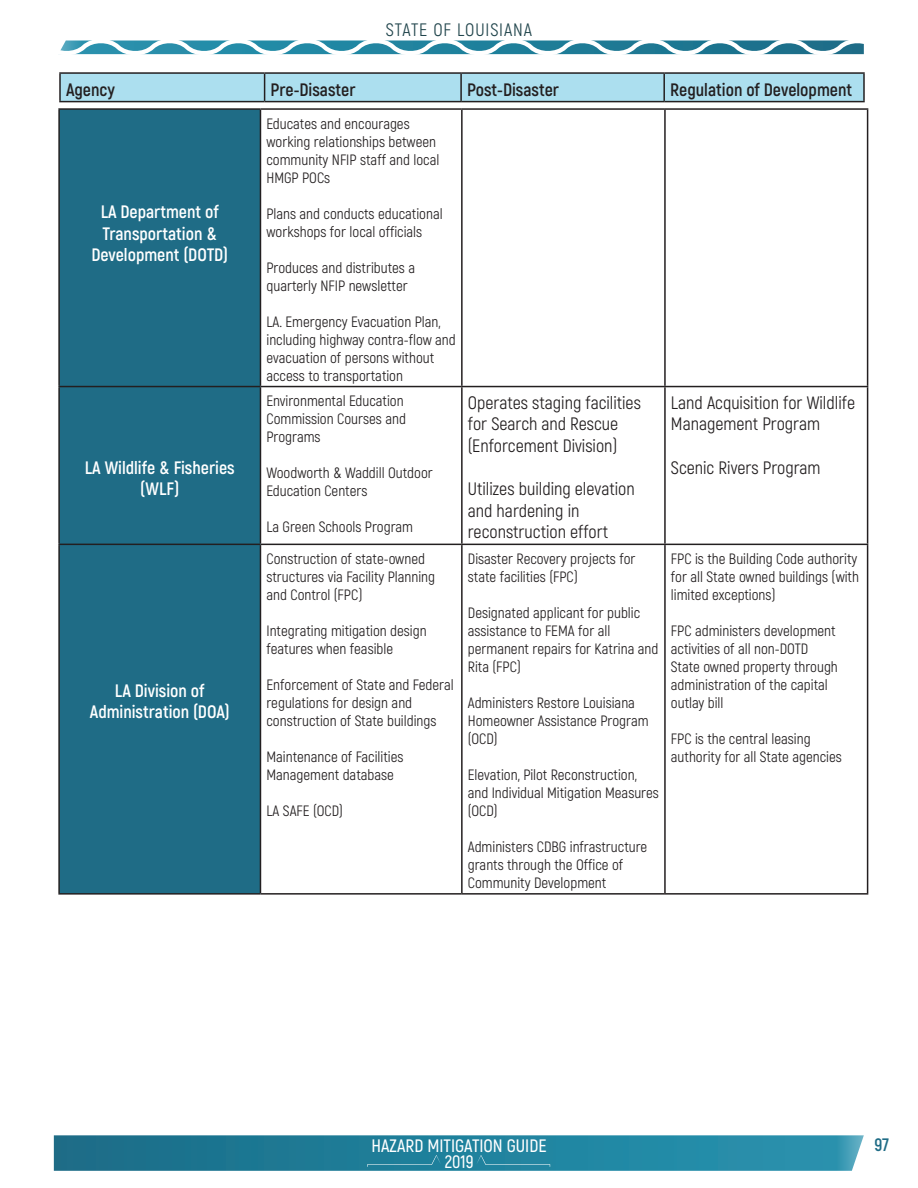
<style>
.page{position:relative;width:918px;height:1188px;background:#fff}
.page>*{position:absolute;margin:0;border:0;box-sizing:border-box;transform-origin:0 0}
.t1{font:18px/21.6px "Akrobat";color:#231f20}
.t2{font:700 18px/21.6px "Akrobat";color:#fff;text-align:center}
.t3{font:700 18px "Akrobat";color:#231f20}
.t4{font:600 18px/15.6px "Akrobat";color:#fff;text-align:center}
.t5{font:18px "Akrobat";letter-spacing:.05em;color:#21454c}
.t6{font:700 18px "Akrobat";color:#1f6c86}
.t7{font:15px/18px "Akrobat";color:#231f20}
</style>
<div class="page">
<svg style="left:60px;top:40px;width:804px;height:15px"></svg>
<svg style="left:54px;top:1135px;width:810px;height:36px;background:#27839e"></svg>
<div style="left:60px;top:110px;width:200px;height:783px;background:#1f6c86"></div>
<hr style="left:58px;top:108px;width:202px;height:2px;background:#231f20">
<hr style="left:58px;top:110px;width:2px;height:276px;background:#231f20">
<hr style="left:260px;top:108px;width:202px;height:2px;background:#231f20">
<hr style="left:260px;top:110px;width:1px;height:276px;background:#231f20">
<hr style="left:462px;top:108px;width:203px;height:2px;background:#231f20">
<hr style="left:461px;top:110px;width:2px;height:276px;background:#231f20">
<hr style="left:665px;top:108px;width:203px;height:2px;background:#231f20">
<hr style="left:664px;top:110px;width:2px;height:276px;background:#231f20">
<hr style="left:867px;top:110px;width:1px;height:276px;background:#231f20">
<hr style="left:58px;top:386px;width:202px;height:1px;background:#231f20">
<hr style="left:58px;top:387px;width:2px;height:157px;background:#231f20">
<hr style="left:260px;top:386px;width:202px;height:1px;background:#231f20">
<hr style="left:260px;top:387px;width:1px;height:157px;background:#231f20">
<hr style="left:462px;top:386px;width:203px;height:1px;background:#231f20">
<hr style="left:461px;top:387px;width:2px;height:157px;background:#231f20">
<hr style="left:665px;top:386px;width:203px;height:1px;background:#231f20">
<hr style="left:664px;top:387px;width:2px;height:157px;background:#231f20">
<hr style="left:867px;top:387px;width:1px;height:157px;background:#231f20">
<hr style="left:58px;top:544px;width:202px;height:1px;background:#231f20">
<hr style="left:58px;top:545px;width:2px;height:348px;background:#231f20">
<hr style="left:260px;top:544px;width:202px;height:1px;background:#231f20">
<hr style="left:260px;top:545px;width:1px;height:348px;background:#231f20">
<hr style="left:462px;top:544px;width:203px;height:1px;background:#231f20">
<hr style="left:461px;top:545px;width:2px;height:348px;background:#231f20">
<hr style="left:665px;top:544px;width:203px;height:1px;background:#231f20">
<hr style="left:664px;top:545px;width:2px;height:348px;background:#231f20">
<hr style="left:867px;top:545px;width:1px;height:348px;background:#231f20">
<hr style="left:58px;top:893px;width:202px;height:2px;background:#231f20">
<hr style="left:260px;top:893px;width:202px;height:2px;background:#231f20">
<hr style="left:462px;top:893px;width:203px;height:2px;background:#231f20">
<hr style="left:665px;top:893px;width:203px;height:2px;background:#231f20">
<hr style="left:59px;top:72px;width:206px;height:2px;background:#231f20">
<hr style="left:59px;top:74px;width:2px;height:27px;background:#231f20">
<hr style="left:265px;top:72px;width:196px;height:2px;background:#231f20">
<div style="left:60px;top:73px;width:803px;height:28px;background:#acdfef"></div>
<hr style="left:461px;top:72px;width:203px;height:2px;background:#231f20">
<hr style="left:460px;top:74px;width:2px;height:27px;background:#231f20">
<hr style="left:664px;top:72px;width:201px;height:2px;background:#231f20">
<hr style="left:663px;top:74px;width:2px;height:27px;background:#231f20">
<hr style="left:863px;top:74px;width:2px;height:27px;background:#231f20">
<hr style="left:59px;top:101px;width:206px;height:1px;background:#231f20">
<hr style="left:265px;top:101px;width:196px;height:1px;background:#231f20">
<hr style="left:461px;top:101px;width:203px;height:1px;background:#231f20">
<hr style="left:664px;top:101px;width:201px;height:1px;background:#231f20">
<p class="t5" style="left:386px;top:19px;width:148px">STATE OF LOUISIANA</p>
<p class="t3" style="left:66px;top:78px;width:50px">Agency</p>
<p class="t3" style="left:271px;top:78px;width:86px">Pre-Disaster</p>
<p class="t3" style="left:467px;top:78px;width:93px">Post-Disaster</p>
<p class="t3" style="left:670px;top:78px;width:183px">Regulation of Development</p>
<p class="t2" style="left:91px;top:201px;width:138px">LA Department of<br>Transportation &amp;<br>Development (DOTD)</p>
<p class="t2" style="left:85px;top:456px;width:151px">LA Wildlife &amp; Fisheries (WLF)</p>
<p class="t2" style="left:90px;top:679px;width:141px">LA Division of<br>Administration (DOA)</p>
<p class="t7" style="left:266px;top:114px;width:174px">Educates and encourages working relationships between community NFIP staff and local<br>HMGP POCs</p>
<p class="t7" style="left:266px;top:204px;width:178px">Plans and conducts educational workshops for local officials</p>
<p class="t7" style="left:266px;top:258px;width:150px">Produces and distributes a quarterly NFIP newsletter</p>
<p class="t7" style="left:266px;top:312px;width:191px">LA. Emergency Evacuation Plan, including highway contra-flow and evacuation of persons without access to transportation</p>
<p class="t7" style="left:266px;top:392px;width:141px">Environmental Education<br>Commission Courses and<br>Programs</p>
<p class="t7" style="left:266px;top:464px;width:168px">Woodworth &amp; Waddill Outdoor<br>Education Centers</p>
<p class="t7" style="left:266px;top:518px;width:148px">La Green Schools Program</p>
<p class="t7" style="left:266px;top:550px;width:170px">Construction of state-owned structures via Facility Planning and Control (FPC)</p>
<p class="t7" style="left:266px;top:622px;width:162px">Integrating mitigation design features when feasible</p>
<p class="t7" style="left:266px;top:676px;width:189px">Enforcement of State and Federal regulations for design and construction of State buildings</p>
<p class="t7" style="left:266px;top:748px;width:139px">Maintenance of Facilities<br>Management database</p>
<p class="t7" style="left:266px;top:802px;width:78px">LA SAFE (OCD)</p>
<p class="t1" style="left:468px;top:392px;width:175px">Operates staging facilities for Search and Rescue (Enforcement Division)</p>
<p class="t1" style="left:468px;top:478px;width:168px">Utilizes building elevation and hardening in reconstruction effort</p>
<p class="t7" style="left:468px;top:550px;width:169px">Disaster Recovery projects for state facilities (FPC)</p>
<p class="t7" style="left:468px;top:604px;width:192px">Designated applicant for public assistance to FEMA for all permanent repairs for Katrina and<br>Rita (FPC)</p>
<p class="t7" style="left:468px;top:694px;width:182px">Administers Restore Louisiana<br>Homeowner Assistance Program (OCD)</p>
<p class="t7" style="left:468px;top:766px;width:193px">Elevation, Pilot Reconstruction, and Individual Mitigation Measures (OCD)</p>
<p class="t7" style="left:468px;top:838px;width:181px">Administers CDBG infrastructure grants through the Office of<br>Community Development</p>
<p class="t1" style="left:671px;top:392px;width:186px">Land Acquisition for Wildlife<br>Management Program</p>
<p class="t1" style="left:671px;top:456px;width:151px">Scenic Rivers Program</p>
<p class="t7" style="left:671px;top:550px;width:190px;text-align:justify">FPC is the Building Code authority for all State owned buildings (with limited exceptions)</p>
<p class="t7" style="left:671px;top:622px;width:168px">FPC administers development activities of all non-DOTD<br>State owned property through administration of the capital outlay bill</p>
<p class="t7" style="left:671px;top:730px;width:172px">FPC is the central leasing authority for all State agencies</p>
<p class="t4" style="left:372px;top:1138px;width:177px">HAZARD MITIGATION GUIDE<br>2019</p>
<p class="t6" style="left:875px;top:1133px;width:16px">97</p>
</div>
